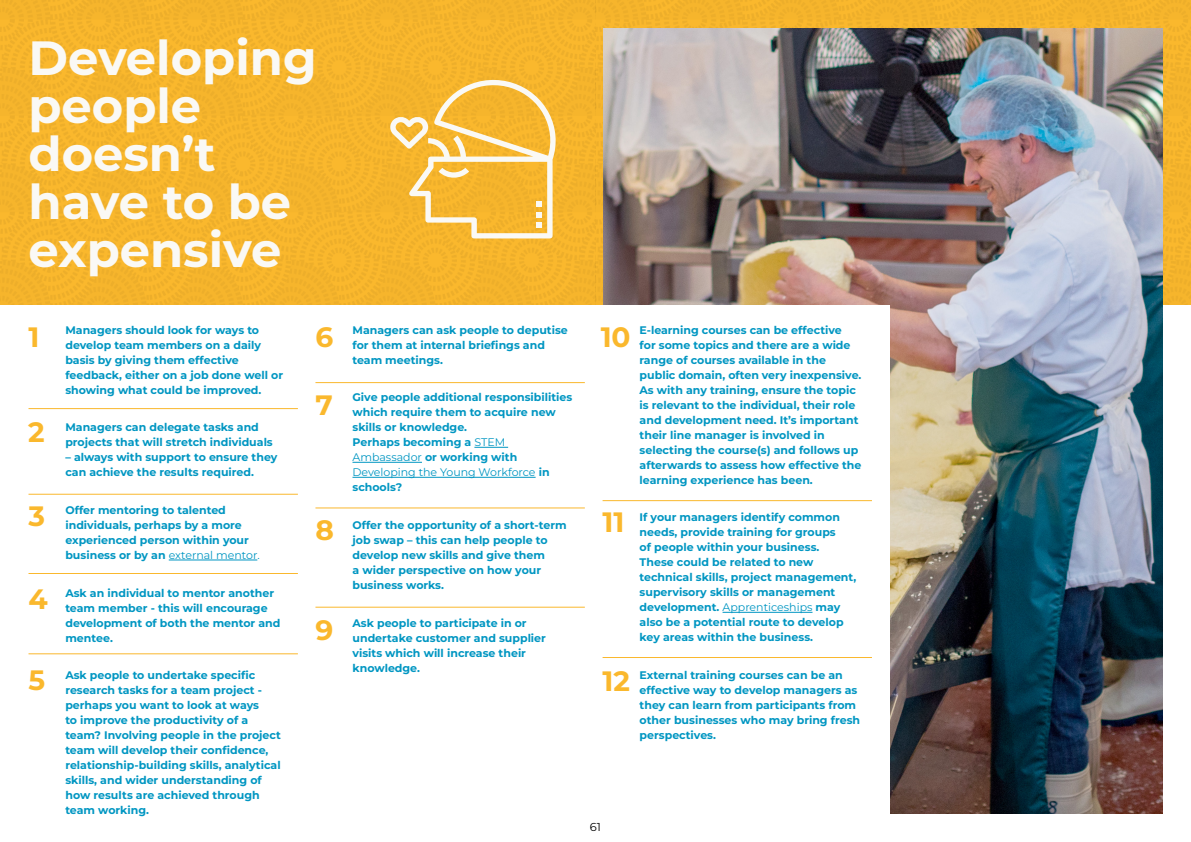
<style>
.page{position:relative;width:1191px;height:842px;background:#fff}
.page>*{position:absolute;margin:0;border:0;box-sizing:border-box;transform-origin:0 0}
.t1{font:700 48px/48px "Montserrat";color:#faf9f5}
.t2{font:700 28px "Montserrat";color:#fab82d}
.t3{font:11.5px "Montserrat";color:#000}
.t4{font:700 11px/15px "Montserrat";color:#0096c2}
.s1{font-weight:400}
</style>
<div class="page">
<img style="left:0;top:0;width:1191px;height:305px">
<img style="left:603px;top:28px;width:559px;height:786px">
<svg style="left:389px;top:71px;width:168px;height:167px;background:#f5bf4e"></svg>
<div style="left:0;top:305px;width:889px;height:509px;background:#fff"></div>
<hr style="left:29px;top:408px;width:269px;height:1px;background:#fab82d">
<hr style="left:29px;top:494px;width:269px;height:1px;background:#fab82d">
<hr style="left:29px;top:653px;width:269px;height:1px;background:#fab82d">
<hr style="left:602px;top:657px;width:270px;height:1px;background:#fab82d">
<hr style="left:602px;top:500px;width:270px;height:1px;background:#fab82d">
<hr style="left:315px;top:382px;width:270px;height:1px;background:#fab82d">
<hr style="left:315px;top:507px;width:270px;height:1px;background:#fab82d">
<hr style="left:315px;top:607px;width:270px;height:1px;background:#fab82d">
<hr style="left:29px;top:573px;width:269px;height:1px;background:#fab82d">
<hr style="left:169px;top:560px;width:88px;height:1px;background:#0096c2">
<hr style="left:474px;top:447px;width:34px;height:1px;background:#0096c2">
<hr style="left:352px;top:462px;width:70px;height:1px;background:#0096c2">
<hr style="left:352px;top:477px;width:183px;height:1px;background:#0096c2">
<hr style="left:722px;top:612px;width:90px;height:1px;background:#0096c2">
<h1 class="t1" style="left:29px;top:33px;width:290px">Developing people doesn’t have to be expensive</h1>
<p class="t4" style="left:352px;top:322px;width:217px">Managers can ask people to deputise for them at internal briefings and team meetings.</p>
<p class="t4" style="left:352px;top:389px;width:221px">Give people additional responsibilities which require them to acquire new skills or knowledge.<br>Perhaps becoming a <span class="s1">STEM<br>Ambassador</span> or working with<br><span class="s1">Developing the Young Workforce</span> in schools?</p>
<p class="t4" style="left:352px;top:517px;width:216px">Offer the opportunity of a short-term job swap – this can help people to develop new skills and give them<br>a wider perspective on how your business works.</p>
<p class="t4" style="left:352px;top:615px;width:195px">Ask people to participate in or undertake customer and supplier visits which will increase their knowledge.</p>
<p class="t4" style="left:65px;top:322px;width:219px">Managers should look for ways to develop team members on a daily basis by giving them effective feedback, either on a job done well or showing what could be improved.</p>
<p class="t4" style="left:65px;top:419px;width:209px">Managers can delegate tasks and projects that will stretch individuals</p>
<p class="t4" style="left:65px;top:449px;width:214px">– always with support to ensure they can achieve the results required.</p>
<p class="t4" style="left:65px;top:502px;width:196px">Offer mentoring to talented individuals, perhaps by a more experienced person within your business or by an <span class="s1">external mentor.</span></p>
<p class="t4" style="left:65px;top:585px;width:217px">Ask an individual to mentor another team member - this will encourage development of both the mentor and mentee.</p>
<p class="t4" style="left:65px;top:668px;width:217px">Ask people to undertake specific research tasks for a team project - perhaps you want to look at ways<br>to improve the productivity of a team? Involving people in the project team will develop their confidence, relationship-building skills, analytical skills, and wider understanding of how results are achieved through team working.</p>
<h2 class="t2" style="left:28px;top:318px;width:12px">1</h2>
<h2 class="t2" style="left:315px;top:318px;width:19px">6</h2>
<h2 class="t2" style="left:600px;top:318px;width:31px">10</h2>
<h2 class="t2" style="left:315px;top:386px;width:19px">7</h2>
<h2 class="t2" style="left:28px;top:414px;width:18px">2</h2>
<h2 class="t2" style="left:28px;top:497px;width:18px">3</h2>
<h2 class="t2" style="left:602px;top:504px;width:23px">11</h2>
<h2 class="t2" style="left:315px;top:511px;width:20px">8</h2>
<h2 class="t2" style="left:28px;top:580px;width:21px">4</h2>
<h2 class="t2" style="left:315px;top:611px;width:19px">9</h2>
<h2 class="t2" style="left:29px;top:661px;width:18px">5</h2>
<h2 class="t2" style="left:602px;top:662px;width:29px">12</h2>
<p class="t3" style="left:590px;top:819px;width:13px">61</p>
<p class="t4" style="left:639px;top:322px;width:223px">E-learning courses can be effective<br>for some topics and there are a wide range of courses available in the public domain, often very inexpensive.<br>As with any training, ensure the topic is relevant to the individual, their role and development need. It’s important their line manager is involved in selecting the course(s) and follows up afterwards to assess how effective the learning experience has been.</p>
<p class="t4" style="left:639px;top:509px;width:218px">If your managers identify common needs, provide training for groups<br>of people within your business.<br>These could be related to new technical skills, project management, supervisory skills or management development. <span class="s1">Apprenticeships</span> may also be a potential route to develop key areas within the business.</p>
<p class="t4" style="left:639px;top:667px;width:222px">External training courses can be an effective way to develop managers as they can learn from participants from other businesses who may bring fresh perspectives.</p>
</div>
